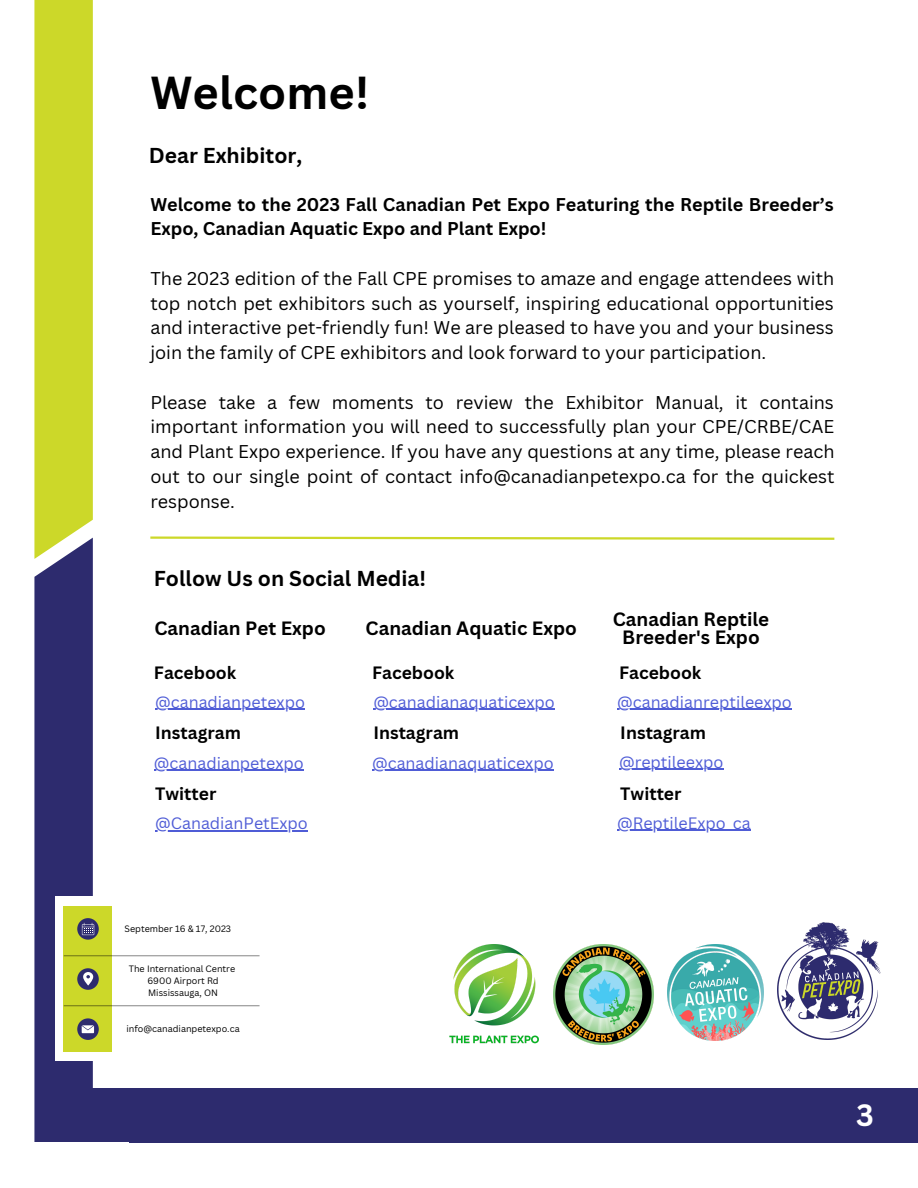
<style>
.page{position:relative;width:918px;height:1188px;background:#fff}
.page>*{position:absolute;margin:0;border:0;box-sizing:border-box;transform-origin:0 0}
.t1{font:700 45px "Canva Sans";letter-spacing:.005em;color:#000}
.t2{font:700 30px "Canva Sans";color:#fff}
.t3{font:700 21px "Canva Sans";color:#000}
.t4{font:700 18.75px/18.1px "Canva Sans";color:#000;text-align:center}
.t5{font:18px/24.8px "Canva Sans";color:#000;text-align:justify}
.t6{font:700 18px/24.8px "Canva Sans";color:#000}
.t7{font:700 17.4px "Canva Sans";color:#000}
.t8{font:16.05px "Canva Sans";color:#4f5cd6}
.t9{font:9px "Canva Sans";color:#000}
</style>
<div class="page">
<div style="left:42px;top:1088px;width:876px;height:55px;background:#2d2b6e"></div>
<div style="left:64px;top:907px;width:48px;height:145px;background:#ccd829"></div>
<svg style="left:77px;top:918px;width:22px;height:22px"></svg>
<svg style="left:77px;top:968px;width:22px;height:22px"></svg>
<svg style="left:77px;top:1018px;width:22px;height:22px"></svg>
<svg style="left:35px;top:0;width:59px;height:1143px;background:#8c9153"></svg>
<hr style="left:64px;top:955px;width:196px;height:1px;background:#000">
<hr style="left:64px;top:1005px;width:196px;height:1px;background:#000">
<img style="left:450px;top:944px;width:89px;height:100px">
<img style="left:778px;top:923px;width:102px;height:117px">
<img style="left:553px;top:945px;width:100px;height:100px">
<img style="left:668px;top:945px;width:95px;height:95px">
<svg style="left:150px;top:536px;width:685px;height:4px"></svg>
<hr style="left:155px;top:709px;width:150px;height:1px;background:#4f5cd6">
<hr style="left:154px;top:770px;width:150px;height:1px;background:#4f5cd6">
<hr style="left:155px;top:830px;width:153px;height:1px;background:#4f5cd6">
<hr style="left:373px;top:709px;width:182px;height:1px;background:#4f5cd6">
<hr style="left:372px;top:770px;width:182px;height:1px;background:#4f5cd6">
<hr style="left:617px;top:709px;width:175px;height:1px;background:#4f5cd6">
<hr style="left:619px;top:769px;width:104px;height:1px;background:#4f5cd6">
<hr style="left:617px;top:830px;width:134px;height:1px;background:#4f5cd6">
<p class="t1" style="left:150px;top:61px;width:220px">Welcome!</p>
<p class="t3" style="left:149px;top:140px;width:155px">Dear Exhibitor,</p>
<p class="t6" style="left:150px;top:191px;width:685px">Welcome to the 2023 Fall Canadian Pet Expo Featuring the Reptile Breeder’s<br>Expo, Canadian Aquatic Expo and Plant Expo!</p>
<p class="t5" style="left:150px;top:266px;width:685px">The 2023 edition of the Fall CPE promises to amaze and engage attendees with top notch pet exhibitors such as yourself, inspiring educational opportunities and interactive pet-friendly fun! We are pleased to have you and your business join the family of CPE exhibitors and look forward to your participation.</p>
<p class="t5" style="left:150px;top:389px;width:686px">Please take a few moments to review the Exhibitor Manual, it contains important information you will need to successfully plan your CPE/CRBE/CAE and Plant Expo experience. If you have any questions at any time, please reach out to our single point of contact info@canadianpetexpo.ca for the quickest response.</p>
<p class="t3" style="left:154px;top:563px;width:274px">Follow Us on Social Media!</p>
<p class="t4" style="left:154px;top:619px;width:173px">Canadian Pet Expo</p>
<p class="t4" style="left:366px;top:619px;width:213px">Canadian Aquatic Expo</p>
<p class="t4" style="left:613px;top:610px;width:158px">Canadian Reptile<br>Breeder's Expo</p>
<p class="t7" style="left:154px;top:660px;width:84px">Facebook</p>
<p class="t7" style="left:619px;top:660px;width:84px">Facebook</p>
<p class="t7" style="left:372px;top:660px;width:84px">Facebook</p>
<p class="t8" style="left:155px;top:691px;width:151px">@canadianpetexpo</p>
<p class="t8" style="left:373px;top:691px;width:183px">@canadianaquaticexpo</p>
<p class="t8" style="left:617px;top:691px;width:176px">@canadianreptileexpo</p>
<p class="t7" style="left:155px;top:721px;width:87px">Instagram</p>
<p class="t7" style="left:373px;top:721px;width:87px">Instagram</p>
<p class="t7" style="left:620px;top:721px;width:87px">Instagram</p>
<p class="t8" style="left:154px;top:752px;width:151px">@canadianpetexpo</p>
<p class="t8" style="left:372px;top:752px;width:183px">@canadianaquaticexpo</p>
<p class="t8" style="left:619px;top:751px;width:106px">@reptileexpo</p>
<p class="t7" style="left:155px;top:781px;width:63px">Twitter</p>
<p class="t7" style="left:620px;top:781px;width:63px">Twitter</p>
<p class="t8" style="left:155px;top:812px;width:154px">@CanadianPetExpo</p>
<p class="t8" style="left:617px;top:811px;width:135px">@ReptileExpo_ca</p>
<p class="t9" style="left:125px;top:922px;width:108px">September 16 &amp; 17, 2023</p>
<p class="t9" style="left:129px;top:962px;width:108px">The International Centre</p>
<p class="t9" style="left:147px;top:974px;width:73px">6900 Airport Rd</p>
<p class="t9" style="left:148px;top:986px;width:71px">Mississauga, ON</p>
<p class="t9" style="left:127px;top:1023px;width:115px">info@canadianpetexpo.ca</p>
<p class="t2" style="left:856px;top:1094px;width:19px">3</p>
</div>
